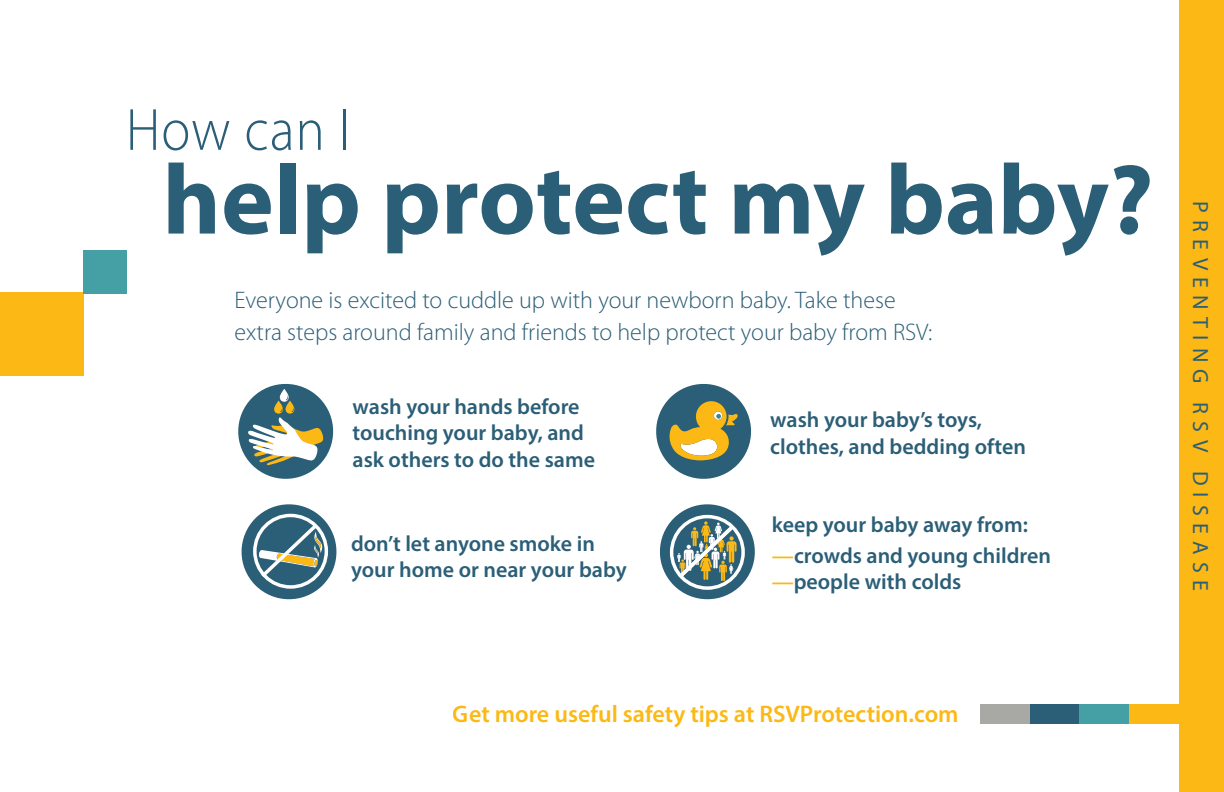
<style>
.page{position:relative;width:1224px;height:792px;background:#fff}
.page>*{position:absolute;margin:0;border:0;box-sizing:border-box;transform-origin:0 0}
.t1{font:700 100px "Myriad Pro";color:#2b5e77}
.t2{font:300 60px "Myriad Pro";letter-spacing:.02em;color:#2b5e77;scale:.91 1}
.t3{font:300 24px/32px "Myriad Pro";color:#2b5e77}
.t4{font:600 24px "Myriad Pro";color:#fcb814}
.t5{font:600 22px/26.4px "Myriad Pro";color:#2b5e77}
.t6{font:22px "Myriad Pro";letter-spacing:.33em;color:#2b5e77}
.s1{color:#fcb814}
</style>
<div class="page">
<div style="left:0;top:292px;width:83px;height:84px;background:#fcb814"></div>
<div style="left:83px;top:250px;width:44px;height:43px;background:#45a0a6"></div>
<div style="left:1179px;top:0;width:45px;height:792px;background:#fcb814"></div>
<div style="left:1029px;top:704px;width:50px;height:20px;background:#2b5e77"></div>
<div style="left:980px;top:704px;width:49px;height:20px;background:#a8a8a5"></div>
<div style="left:1079px;top:704px;width:50px;height:20px;background:#45a0a6"></div>
<div style="left:1129px;top:704px;width:49px;height:20px;background:#fcb814"></div>
<svg style="left:238px;top:384px;width:96px;height:95px"></svg>
<svg style="left:241px;top:504px;width:96px;height:96px"></svg>
<svg style="left:656px;top:384px;width:95px;height:95px"></svg>
<svg style="left:660px;top:504px;width:95px;height:96px"></svg>
<p class="t2" style="left:126px;top:94px;width:248px">How can I</p>
<p class="t1" style="left:162px;top:135px;width:993px">help protect my baby?</p>
<p class="t3" style="left:234px;top:284px;width:700px">Everyone is excited to cuddle up with your newborn baby. Take these extra steps around family and friends to help protect your baby from RSV:</p>
<p class="t5" style="left:353px;top:393px;width:244px">wash your hands before touching your baby, and ask others to do the same</p>
<p class="t5" style="left:351px;top:530px;width:277px">don’t let anyone smoke in your home or near your baby</p>
<p class="t5" style="left:770px;top:406px;width:257px">wash your baby’s toys, clothes, and bedding often</p>
<p class="t5" style="left:772px;top:511px;width:258px">keep your baby away from:</p>
<p class="t5" style="left:772px;top:542px;width:281px"><span class="s1">—</span>crowds and young children <span class="s1">—</span>people with colds</p>
<p class="t6" style="left:1212px;top:201px;width:391px;rotate:90deg">PREVENTING RSV DISEASE</p>
<p class="t4" style="left:453px;top:699px;width:507px">Get more useful safety tips at RSVProtection.com</p>
</div>
